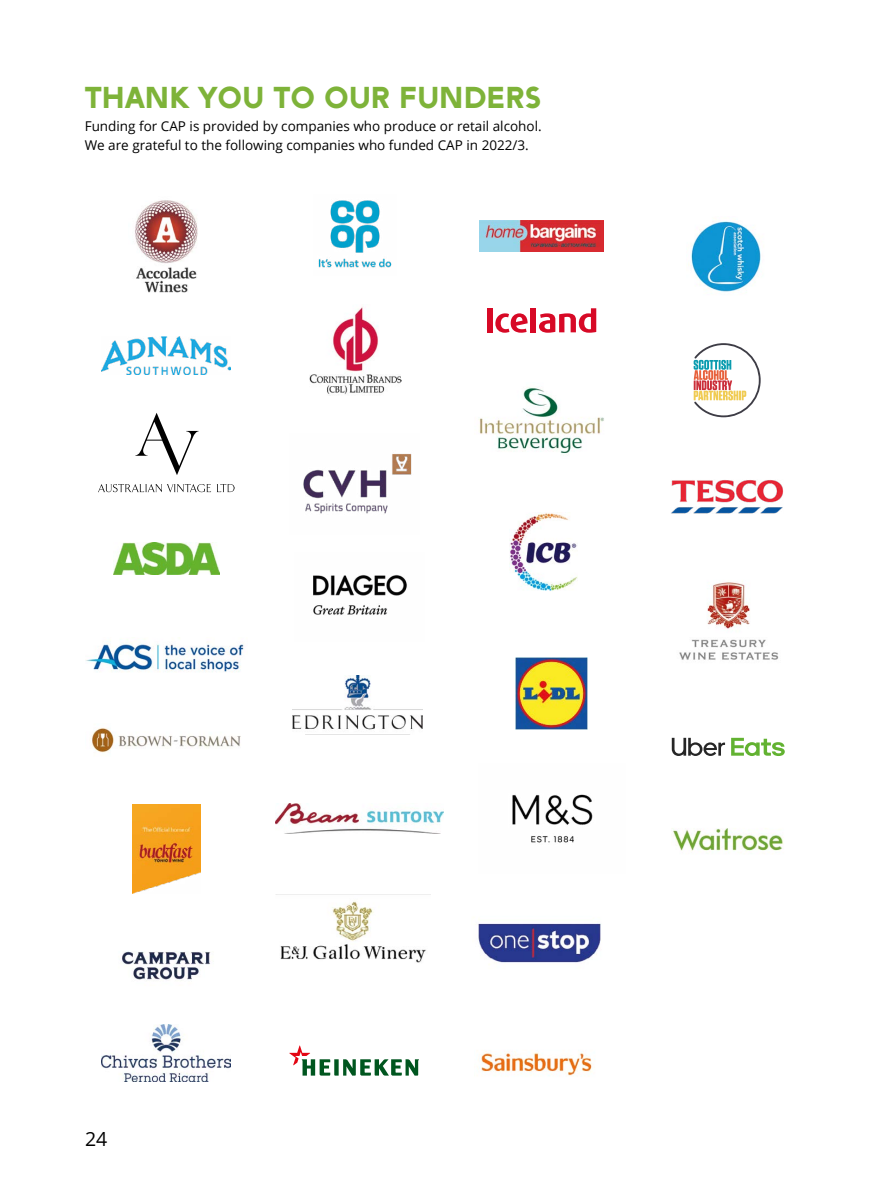
<style>
.page{position:relative;width:893px;height:1191px;background:#fff}
.page>*{position:absolute;margin:0;border:0;box-sizing:border-box;transform-origin:0 0}
.t1{font:30px "Arya Single";color:#7eb339}
.t2{font:19.5px "Open Sans";color:#000}
.t3{font:13.5px/18.8px "Open Sans";color:#000}
</style>
<div class="page">
<img style="left:102px;top:1024px;width:129px;height:57px">
<img style="left:479px;top:220px;width:125px;height:31px">
<img style="left:512px;top:794px;width:81px;height:49px">
<svg style="left:135px;top:413px;width:64px;height:62px"></svg>
<svg style="left:98px;top:484px;width:113px;height:8px"></svg>
<svg style="left:217px;top:484px;width:17px;height:8px"></svg>
<img style="left:318px;top:200px;width:74px;height:68px">
<svg style="left:495px;top:313px;width:33px;height:20px"></svg>
<div style="left:531px;top:308px;width:5px;height:24px;background:#d70926"></div>
<div style="left:487px;top:308px;width:5px;height:24px;background:#d70926"></div>
<svg style="left:539px;top:308px;width:57px;height:25px"></svg>
<img style="left:478px;top:923px;width:123px;height:40px">
<img style="left:113px;top:543px;width:106px;height:31px">
<img style="left:313px;top:575px;width:94px;height:40px">
<img style="left:303px;top:454px;width:109px;height:60px">
<img style="left:310px;top:307px;width:91px;height:88px">
<img style="left:479px;top:387px;width:125px;height:67px">
<img style="left:481px;top:1051px;width:111px;height:25px">
<img style="left:86px;top:637px;width:158px;height:35px">
<img style="left:293px;top:675px;width:129px;height:55px">
<img style="left:510px;top:512px;width:68px;height:79px">
<img style="left:688px;top:221px;width:73px;height:71px">
<img style="left:132px;top:804px;width:68px;height:89px">
<img style="left:92px;top:728px;width:149px;height:25px">
<img style="left:276px;top:803px;width:167px;height:30px">
<svg style="left:694px;top:343px;width:67px;height:74px"></svg>
<img style="left:671px;top:480px;width:113px;height:33px">
<img style="left:679px;top:581px;width:100px;height:79px">
<svg style="left:731px;top:738px;width:54px;height:18px"></svg>
<svg style="left:672px;top:738px;width:53px;height:18px"></svg>
<img style="left:672px;top:828px;width:112px;height:23px">
<img style="left:122px;top:951px;width:89px;height:29px">
<svg style="left:289px;top:1045px;width:130px;height:30px"></svg>
<img style="left:516px;top:657px;width:72px;height:73px">
<img style="left:135px;top:200px;width:63px;height:93px">
<img style="left:101px;top:336px;width:130px;height:38px">
<img style="left:276px;top:894px;width:154px;height:69px">
<h1 class="t1" style="left:85px;top:79px;width:459px">THANK YOU TO OUR FUNDERS</h1>
<p class="t3" style="left:85px;top:116px;width:459px">Funding for CAP is provided by companies who produce or retail alcohol.<br>We are grateful to the following companies who funded CAP in 2022/3.</p>
<h2 class="t2" style="left:85px;top:1126px;width:24px">24</h2>
</div>
